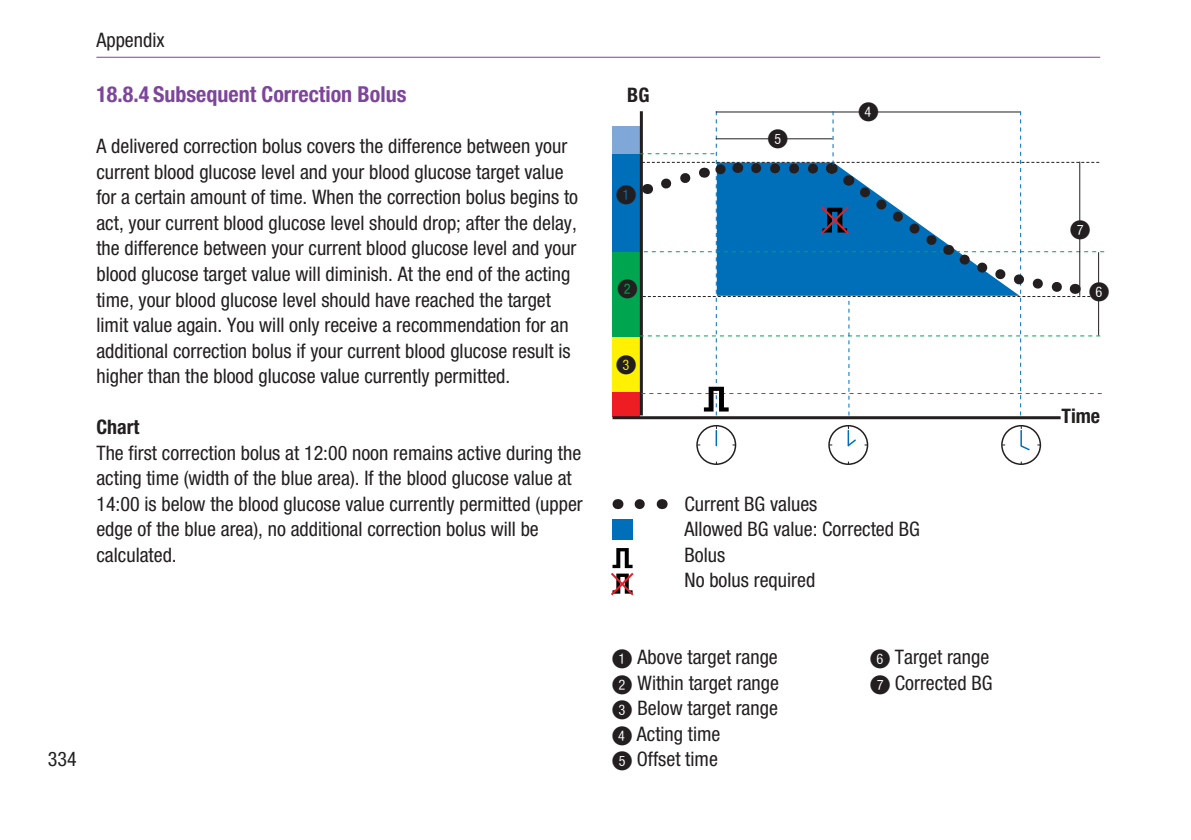
<style>
.page{position:relative;width:1191px;height:840px;background:#fff}
.page>*{position:absolute;margin:0;border:0;box-sizing:border-box;transform-origin:0 0}
.t1{font:700 condensed 22px "Helvetica Neue LTW1 G";color:#7d469b}
.t2{font:condensed 20px/25.6px "Helvetica Neue LTW1 G";color:#231f20}
.t3{font:700 condensed 20px "Helvetica Neue LTW1 G";color:#231f20}
.t4{font:20px "AIMS Numbers Inverse";color:#231f20}
.s1{font-family:"AIMS Numbers Inverse";font-stretch:normal}
</style>
<div class="page">
<hr style="left:96px;top:57px;width:1004px;height:1px;background:#7d469b">
<div style="left:612px;top:322px;width:28px;height:70px;background:#fff101"></div>
<div style="left:612px;top:251px;width:28px;height:85px;background:#00a54f"></div>
<div style="left:612px;top:154px;width:28px;height:97px;background:#006fba"></div>
<div style="left:612px;top:126px;width:28px;height:28px;background:#7fa7d7"></div>
<div style="left:612px;top:392px;width:28px;height:25px;background:#ee1d23"></div>
<hr style="left:612px;top:416px;width:448px;height:3px;background:#231f20">
<div style="left:696px;top:424px;width:40px;height:40px;border:2px solid #231f20;border-radius:50%"></div>
<svg style="left:715px;top:426px;width:2px;height:19px"></svg>
<div style="left:828px;top:424px;width:40px;height:40px;border:2px solid #231f20;border-radius:50%"></div>
<svg style="left:846px;top:426px;width:11px;height:21px"></svg>
<div style="left:1001px;top:424px;width:40px;height:40px;border:2px solid #231f20;border-radius:50%"></div>
<svg style="left:1019px;top:426px;width:12px;height:25px"></svg>
<svg style="left:639px;top:499px;width:6px;height:10px"></svg>
<div style="left:612px;top:518px;width:21px;height:21px;background:#006fba"></div>
<svg style="left:611px;top:548px;width:23px;height:48px"></svg>
<svg style="left:640px;top:111px;width:464px;height:304px"></svg>
<p class="t2" style="left:96px;top:27px;width:70px">Appendix</p>
<p class="t1" style="left:96px;top:81px;width:311px">18.8.4 Subsequent Correction Bolus</p>
<p class="t2" style="left:96px;top:133px;width:483px">A delivered correction bolus covers the difference between your current blood glucose level and your blood glucose target value for a certain amount of time. When the correction bolus begins to act, your current blood glucose level should drop; after the delay, the difference between your current blood glucose level and your blood glucose target value will diminish. At the end of the acting time, your blood glucose level should have reached the target limit value again. You will only receive a recommendation for an additional correction bolus if your current blood glucose result is higher than the blood glucose value currently permitted.</p>
<p class="t3" style="left:96px;top:415px;width:44px">Chart</p>
<p class="t2" style="left:96px;top:440px;width:488px">The first correction bolus at 12:00 noon remains active during the acting time (width of the blue area). If the blood glucose value at 14:00 is below the blood glucose value currently permitted (upper edge of the blue area), no additional correction bolus will be calculated.</p>
<p class="t2" style="left:48px;top:746px;width:30px">334</p>
<p class="t3" style="left:627px;top:82px;width:24px">BG</p>
<p class="t4" style="left:616px;top:185px;width:21px">1</p>
<p class="t4" style="left:618px;top:278px;width:21px">2</p>
<p class="t4" style="left:616px;top:355px;width:21px">3</p>
<p class="t4" style="left:768px;top:129px;width:21px">5</p>
<p class="t4" style="left:858px;top:102px;width:21px">4</p>
<p class="t2" style="left:684px;top:490px;width:237px">Current BG values<br>Allowed BG value: Corrected BG<br>Bolus<br>No bolus required</p>
<p class="t2" style="left:612px;top:644px;width:168px"><span class="s1">1</span> Above target range<br><span class="s1">2</span> Within target range<br><span class="s1">3</span> Below target range<br><span class="s1">4</span> Acting time<br><span class="s1">5</span> Offset time</p>
<p class="t2" style="left:870px;top:644px;width:124px"><span class="s1">6</span> Target range<br><span class="s1">7</span> Corrected BG</p>
<p class="t4" style="left:1070px;top:220px;width:21px">7</p>
<p class="t4" style="left:1089px;top:282px;width:21px">6</p>
<p class="t3" style="left:1061px;top:403px;width:40px">Time</p>
</div>
